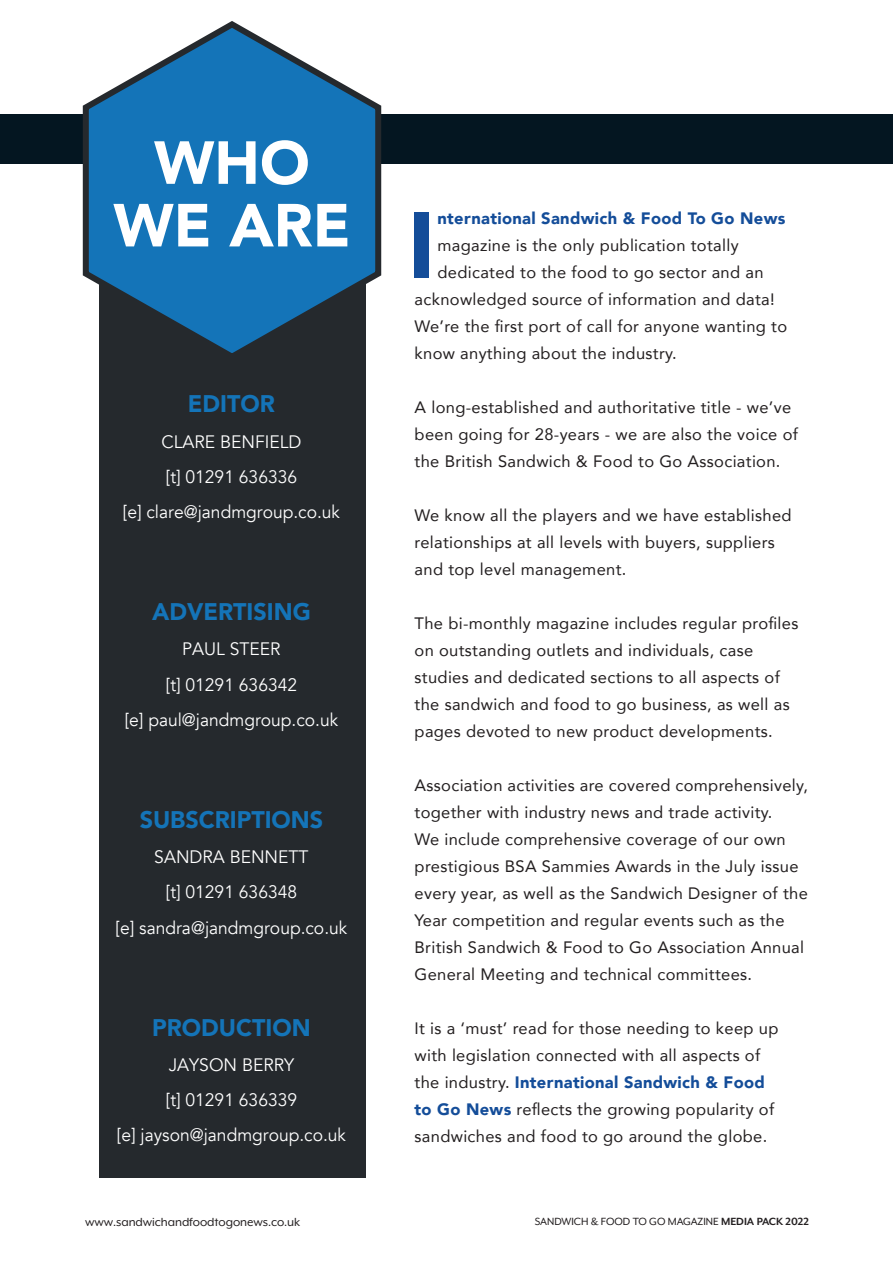
<style>
.page{position:relative;width:893px;height:1263px;background:#fff}
.page>*{position:absolute;margin:0;border:0;box-sizing:border-box;transform-origin:0 0}
.t1{font:900 92.7px "Avenir";color:#144d99}
.t2{font:900 60.15px "Avenir";color:#fff}
.t3{font:900 24px "Avenir";color:#1474b8}
.t4{font:18px/35.1px "Avenir";color:#fff;text-align:center}
.t5{font:16.5px/27px "Avenir";letter-spacing:.02em;color:#231f20}
.t6{font:900 16.5px "Avenir";letter-spacing:.02em;color:#144d99}
.t7{font:13.5px "Mr Eaves XL Mod OT";letter-spacing:-.005em;color:#231f20}
.t8{font:12px "Mr Eaves XL Mod OT";color:#231f20}
.s1{font-weight:900;color:#144d99}
.s2{font-weight:700}
</style>
<div class="page">
<div style="left:99px;top:164px;width:266px;height:1014px;background:#25292d"></div>
<div style="left:0;top:114px;width:893px;height:50px;background:#041621"></div>
<svg style="left:82px;top:21px;width:300px;height:343px"></svg>
<p class="t2" style="left:154px;top:111px;width:157px">WHO</p>
<p class="t2" style="left:113px;top:174px;width:239px">WE ARE</p>
<p class="t3" style="left:188px;top:384px;width:89px">EDITOR</p>
<p class="t4" style="left:123px;top:424px;width:219px">CLARE BENFIELD<br>[t] 01291 636336<br>[e] clare@jandmgroup.co.uk</p>
<p class="t3" style="left:152px;top:591px;width:160px">ADVERTISING</p>
<p class="t4" style="left:166px;top:632px;width:133px">PAUL STEER<br>[t] 01291 636342</p>
<p class="t4" style="left:125px;top:702px;width:215px">[e] paul@jandmgroup.co.uk</p>
<p class="t3" style="left:140px;top:799px;width:185px">SUBSCRIPTIONS</p>
<p class="t4" style="left:116px;top:840px;width:233px">SANDRA BENNETT<br>[t] 01291 636348<br>[e] sandra@jandmgroup.co.uk</p>
<p class="t3" style="left:152px;top:1007px;width:160px">PRODUCTION</p>
<p class="t4" style="left:117px;top:1047px;width:231px">JAYSON BERRY<br>[t] 01291 636339<br>[e] jayson@jandmgroup.co.uk</p>
<p class="t1" style="left:408px;top:166px;width:29px">I</p>
<p class="t6" style="left:437px;top:204px;width:349px">nternational Sandwich &amp; Food To Go News</p>
<p class="t5" style="left:437px;top:231px;width:303px">magazine is the only publication totally</p>
<p class="t5" style="left:437px;top:258px;width:328px">dedicated to the food to go sector and an</p>
<p class="t5" style="left:415px;top:285px;width:362px">acknowledged source of information and data!</p>
<p class="t5" style="left:415px;top:312px;width:374px">We’re the first port of call for anyone wanting to</p>
<p class="t5" style="left:415px;top:339px;width:264px">know anything about the industry.</p>
<p class="t5" style="left:415px;top:393px;width:385px">A long-established and authoritative title - we’ve been going for 28-years - we are also the voice of the British Sandwich &amp; Food to Go Association.</p>
<p class="t5" style="left:415px;top:501px;width:378px">We know all the players and we have established relationships at all levels with buyers, suppliers and top level management.</p>
<p class="t5" style="left:415px;top:609px;width:385px">The bi-monthly magazine includes regular profiles on outstanding outlets and individuals, case studies and dedicated sections to all aspects of the sandwich and food to go business, as well as pages devoted to new product developments.</p>
<p class="t5" style="left:415px;top:771px;width:395px">Association activities are covered comprehensively, together with industry news and trade activity.<br>We include comprehensive coverage of our own prestigious BSA Sammies Awards in the July issue every year, as well as the Sandwich Designer of the Year competition and regular events such as the British Sandwich &amp; Food to Go Association Annual General Meeting and technical committees.</p>
<p class="t5" style="left:415px;top:1014px;width:365px">It is a ‘must’ read for those needing to keep up with legislation connected with all aspects of the industry. <span class="s1">International Sandwich &amp; Food to Go News</span> reflects the growing popularity of sandwiches and food to go around the globe.</p>
<p class="t7" style="left:85px;top:1215px;width:217px">www.sandwichandfoodtogonews.co.uk</p>
<p class="t8" style="left:535px;top:1216px;width:276px">SANDWICH &amp; FOOD TO GO MAGAZINE <span class="s2">MEDIA PACK 2022</span></p>
</div>
